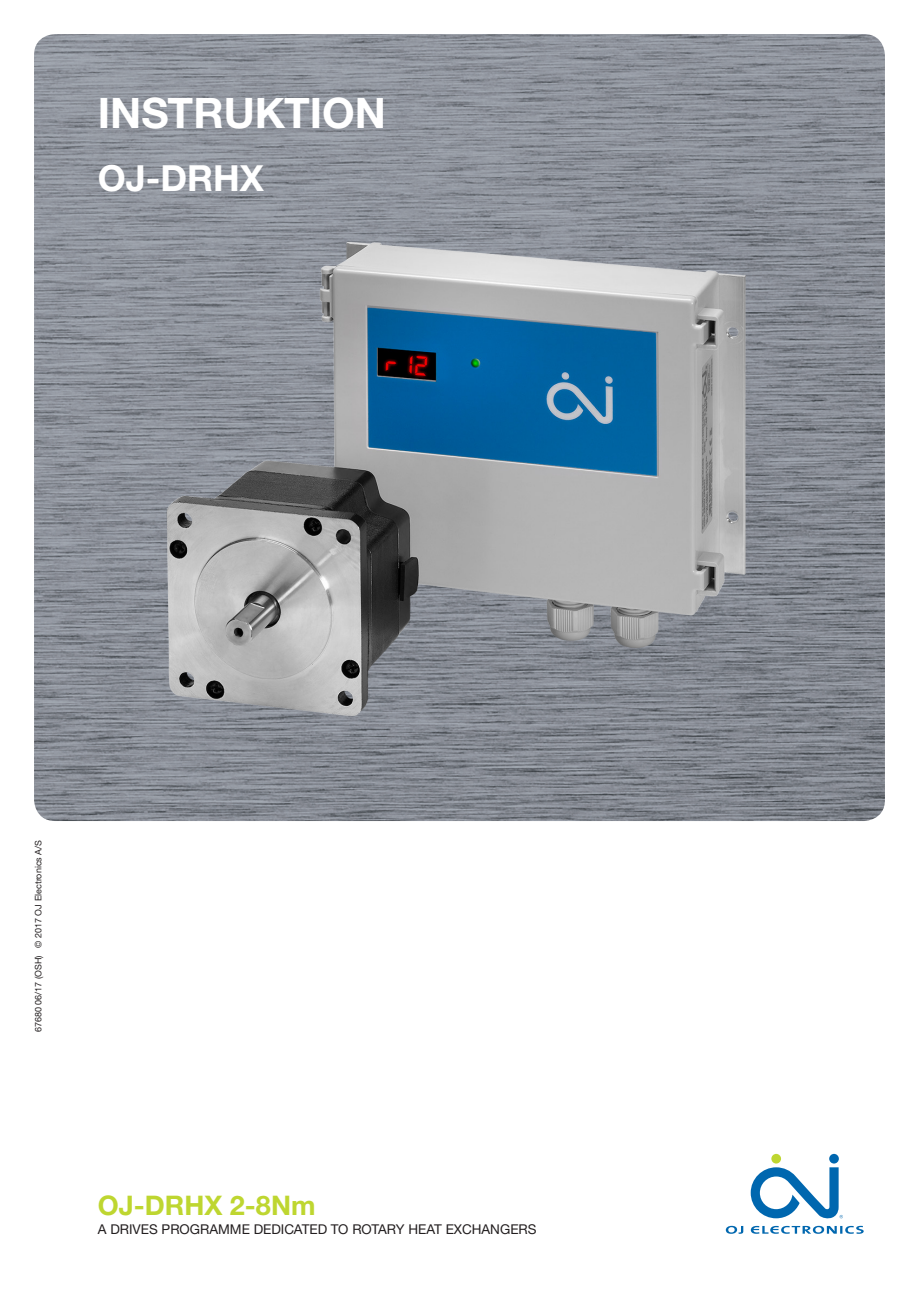
<style>
.page{position:relative;width:919px;height:1289px;background:#fff}
.page>*{position:absolute;margin:0;border:0;box-sizing:border-box;transform-origin:0 0}
.t1{font:700 42px "Helvetica Neue LTW1 G";color:#fff}
.t2{font:700 36px "Helvetica Neue LTW1 G";color:#fff}
.t3{font:700 27px "Helvetica Neue LTW1 G";color:#bed630}
.t4{font:13.5px "Helvetica Neue LTW1 G";color:#231f20}
.t5{font:9px "Helvetica Neue LTW1 G";color:#231f20}
</style>
<div class="page">
<img style="left:34px;top:34px;width:850px;height:787px">
<img style="left:129px;top:227px;width:638px;height:518px">
<svg style="left:725px;top:1225px;width:138px;height:8px"></svg>
<div style="left:829px;top:1153px;width:9px;height:10px;background:#0067af;border-radius:50%"></div>
<div style="left:771px;top:1153px;width:10px;height:10px;background:#bed630;border-radius:50%"></div>
<svg style="left:750px;top:1167px;width:92px;height:52px"></svg>
<h1 class="t1" style="left:98px;top:87px;width:290px">INSTRUKTION</h1>
<h2 class="t2" style="left:98px;top:156px;width:168px">OJ-DRHX</h2>
<p class="t5" style="left:33px;top:1032px;width:194px;rotate:-90deg">67680 06/17 (OSH) © 2017 OJ Electronics A/S</p>
<h3 class="t3" style="left:98px;top:1188px;width:219px">OJ-DRHX 2-8Nm</h3>
<p class="t4" style="left:98px;top:1220px;width:440px">A DRIVES PROGRAMME DEDICATED TO ROTARY HEAT EXCHANGERS</p>
</div>
